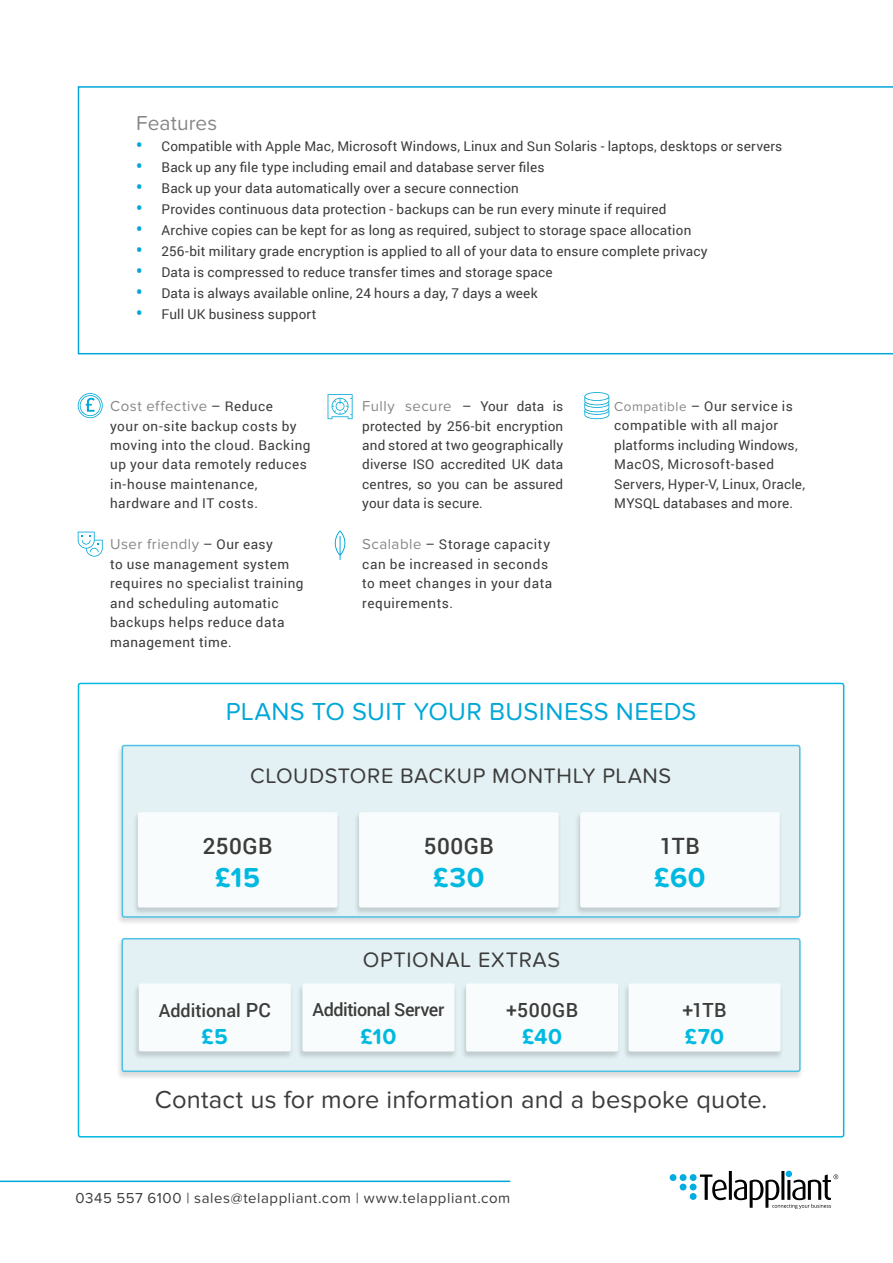
<style>
.page{position:relative;width:893px;height:1263px;background:#fff}
.page>*{position:absolute;margin:0;border:0;box-sizing:border-box;transform-origin:0 0}
.t1{font:700 28.5px "Proxima Nova Soft";color:#00b9e1}
.t2{font:25.5px "Proxima Nova Soft";letter-spacing:.005em;color:#3c3c3b}
.t3{font:25.5px "Proxima Nova Soft";letter-spacing:.01em;color:#00a7d8}
.t4{font:500 22.5px "Roboto";letter-spacing:.025em;color:#3c3c3b}
.t5{font:700 22.5px "Proxima Nova Soft";color:#00b9e1}
.t6{font:21.75px "Proxima Nova Soft";letter-spacing:.025em;color:#3c3c3b}
.t7{font:21px "Proxima Nova Soft";letter-spacing:.005em;color:#878787}
.t8{font:500 19.5px "Roboto";letter-spacing:.025em;color:#3c3c3b}
.t9{font:500 18px "Roboto";letter-spacing:-.015em;color:#3c3c3b}
.t10{font:15px "Proxima Nova Soft";letter-spacing:.03em;color:#878787}
.t11{font:15px "Proxima Nova Soft";letter-spacing:.035em;color:#3c3c3b}
.t12{font:13.5px/19.5px "Roboto";letter-spacing:.015em;color:#3c3c3b;text-align:justify}
.t13{font:13.5px/19.5px "Roboto";letter-spacing:.04em;color:#3c3c3b}
.t14{font:13.5px/19.5px "Roboto";letter-spacing:.035em;color:#3c3c3b}
.s1{font-weight:700;font-size:17.55px;color:#00a7d8}
.s2{font-family:"Roboto";font-size:13.5px;color:#3c3c3b}
.s3{font-family:"Proxima Nova Soft";font-size:15px;color:#878787}
.s4{font-family:"Proxima Nova Soft";color:#878787}
.s5{font-size:19.5px}
</style>
<div class="page">
<hr style="left:0;top:1180px;width:510px;height:2px;background:#00a7d8">
<svg style="left:670px;top:1171px;width:168px;height:38px"></svg>
<svg style="left:328px;top:394px;width:25px;height:25px"></svg>
<svg style="left:78px;top:393px;width:25px;height:25px"></svg>
<svg style="left:335px;top:530px;width:10px;height:30px"></svg>
<svg style="left:584px;top:392px;width:25px;height:27px"></svg>
<svg style="left:78px;top:532px;width:25px;height:25px"></svg>
<div style="left:78px;top:683px;width:766px;height:454px;border:2px solid #00b9e1;border-radius:2px"></div>
<div style="left:115px;top:937px;width:689px;height:143px;background:#000;opacity:.2"></div>
<div style="left:122px;top:939px;width:678px;height:132px;background:#e3f1f5;border-radius:2px"></div>
<div style="left:122px;top:938px;width:679px;height:134px;border:2px solid #00a7d8;border-radius:2px"></div>
<div style="left:133px;top:983px;width:161px;height:77px;background:#000;opacity:.2"></div>
<div style="left:139px;top:983px;width:152px;height:68px;background:#fff;border-radius:2px"></div>
<div style="left:296px;top:983px;width:162px;height:77px;background:#000;opacity:.2"></div>
<div style="left:302px;top:983px;width:152px;height:68px;background:#fff;border-radius:2px"></div>
<div style="left:460px;top:983px;width:161px;height:77px;background:#000;opacity:.2"></div>
<div style="left:466px;top:983px;width:152px;height:68px;background:#fff;border-radius:2px"></div>
<div style="left:622px;top:983px;width:162px;height:77px;background:#000;opacity:.2"></div>
<div style="left:628px;top:983px;width:153px;height:68px;background:#fff;border-radius:2px"></div>
<div style="left:115px;top:744px;width:688px;height:182px;background:#000;opacity:.2"></div>
<div style="left:122px;top:745px;width:678px;height:172px;background:#e3f1f5;border-radius:2px"></div>
<div style="left:122px;top:745px;width:678px;height:173px;border:2px solid #00a7d8;border-radius:2px"></div>
<div style="left:132px;top:811px;width:209px;height:105px;background:#000;opacity:.2"></div>
<div style="left:138px;top:812px;width:199px;height:95px;background:#fff;border-radius:2px"></div>
<div style="left:353px;top:811px;width:209px;height:105px;background:#000;opacity:.2"></div>
<div style="left:359px;top:812px;width:200px;height:95px;background:#fff;border-radius:2px"></div>
<div style="left:574px;top:811px;width:209px;height:105px;background:#000;opacity:.2"></div>
<div style="left:580px;top:812px;width:200px;height:95px;background:#fff;border-radius:2px"></div>
<svg style="left:78px;top:86px;width:815px;height:268px"></svg>
<h3 class="t7" style="left:136px;top:111px;width:83px">Features</h3>
<p class="t12" style="left:136px;top:136px;width:648px"><span class="s1">•</span> Compatible with Apple Mac, Microsoft Windows, Linux and Sun Solaris - laptops, desktops or servers</p>
<p class="t12" style="left:136px;top:157px;width:410px"><span class="s1">•</span> Back up any file type including email and database server files</p>
<p class="t12" style="left:136px;top:178px;width:384px"><span class="s1">•</span> Back up your data automatically over a secure connection</p>
<p class="t12" style="left:136px;top:199px;width:532px"><span class="s1">•</span> Provides continuous data protection - backups can be run every minute if required</p>
<p class="t12" style="left:136px;top:220px;width:557px"><span class="s1">•</span> Archive copies can be kept for as long as required, subject to storage space allocation</p>
<p class="t12" style="left:136px;top:241px;width:573px"><span class="s1">•</span> 256-bit military grade encryption is applied to all of your data to ensure complete privacy</p>
<p class="t12" style="left:136px;top:262px;width:418px"><span class="s1">•</span> Data is compressed to reduce transfer times and storage space</p>
<p class="t12" style="left:136px;top:283px;width:403px"><span class="s1">•</span> Data is always available online, 24 hours a day, 7 days a week</p>
<p class="t12" style="left:136px;top:304px;width:182px"><span class="s1">•</span> Full UK business support</p>
<p class="t10" style="left:110px;top:397px;width:164px">Cost effective <span class="s2">– Reduce</span></p>
<p class="t13" style="left:110px;top:415px;width:202px">your on-site backup costs by moving into the cloud. Backing up your data remotely reduces in-house maintenance, hardware and IT costs.</p>
<p class="t10" style="left:110px;top:535px;width:164px">User friendly <span class="s2">– Our easy</span></p>
<p class="t14" style="left:110px;top:553px;width:195px">to use management system requires no specialist training and scheduling automatic backups helps reduce data management time.</p>
<p class="t10" style="left:362px;top:397px;width:202px">Fully secure <span class="s2">– Your data is</span></p>
<p class="t12" style="left:362px;top:415px;width:202px">protected by 256-bit encryption and stored at two geographically diverse ISO accredited UK data centres, so you can be assured your data is secure.</p>
<p class="t13" style="left:362px;top:534px;width:192px"><span class="s3">Scalable</span> – Storage capacity can be increased in seconds to meet changes in your data requirements.</p>
<p class="t12" style="left:614px;top:396px;width:192px;text-align:left"><span class="s4">Compatible</span> – Our service is compatible with all major platforms including Windows,<br>MacOS, Microsoft-based<br>Servers, Hyper-V, Linux, Oracle,<br>MYSQL databases and more.</p>
<h2 class="t3" style="left:226px;top:697px;width:472px">PLANS TO SUIT YOUR BUSINESS NEEDS</h2>
<h3 class="t6" style="left:250px;top:763px;width:423px">CLOUDSTORE BACKUP MONTHLY PLANS</h3>
<h3 class="t4" style="left:203px;top:830px;width:71px">250GB</h3>
<h3 class="t4" style="left:424px;top:830px;width:72px">500GB</h3>
<h3 class="t4" style="left:660px;top:830px;width:41px">1TB</h3>
<h1 class="t1" style="left:215px;top:861px;width:47px">£15</h1>
<h1 class="t1" style="left:433px;top:861px;width:53px">£30</h1>
<h1 class="t1" style="left:654px;top:861px;width:53px">£60</h1>
<h3 class="t6" style="left:363px;top:947px;width:199px">OPTIONAL EXTRAS</h3>
<h3 class="t9" style="left:159px;top:998px;width:113px">Additional <span class="s5">PC</span></h3>
<h3 class="t9" style="left:313px;top:996px;width:133px">Additional Server</h3>
<h3 class="t8" style="left:506px;top:996px;width:74px">+500GB</h3>
<h3 class="t8" style="left:682px;top:996px;width:46px">+1TB</h3>
<h3 class="t5" style="left:202px;top:1023px;width:28px">£5</h3>
<h3 class="t5" style="left:360px;top:1023px;width:37px">£10</h3>
<h3 class="t5" style="left:522px;top:1023px;width:42px">£40</h3>
<h3 class="t5" style="left:685px;top:1023px;width:41px">£70</h3>
<h2 class="t2" style="left:155px;top:1085px;width:614px">Contact us for more information and a bespoke quote.</h2>
<p class="t11" style="left:76px;top:1190px;width:436px">0345 557 6100 | sales@telappliant.com | www.telappliant.com</p>
</div>
